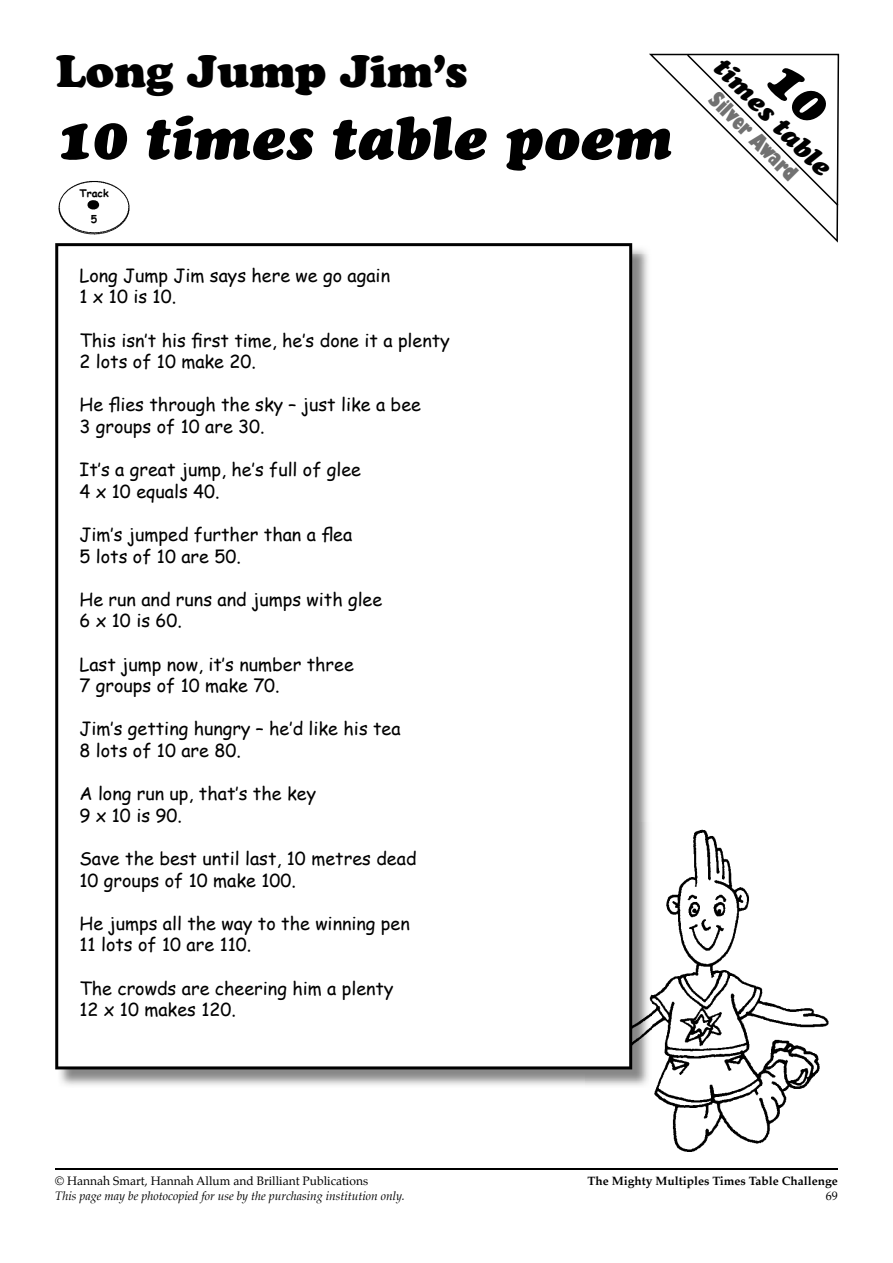
<style>
.page{position:relative;width:893px;height:1263px;background:#fff}
.page>*{position:absolute;margin:0;border:0;box-sizing:border-box;transform-origin:0 0}
.t1{font:italic 60px "Cooper Black Std";color:#000}
.t2{font:45px "Cooper Black Std";color:#000}
.t3{font:italic 27px "Cooper Black Std";color:#000}
.t4{font:800 condensed 21px "Gill Sans";color:#717171}
.t5{font:18px/21.6px "Comic Sans MS";color:#000}
.t6{font:italic 12px/14.4px "Palatino";color:#000}
.t7{font:700 12px/14.4px "Palatino";color:#000;text-align:right}
.t8{font:700 10.5px "Comic Sans MS";color:#000}
.s1{font-style:normal}
.s2{font-weight:400}
</style>
<div class="page">
<hr style="left:55px;top:1168px;width:783px;height:2px;background:#000">
<img style="left:651px;top:829px;width:178px;height:322px">
<img style="left:58px;top:246px;width:590px;height:839px">
<img style="left:585px;top:822px;width:66px;height:264px">
<svg style="left:55px;top:243px;width:577px;height:826px"></svg>
<img style="left:58px;top:181px;width:72px;height:53px">
<svg style="left:649px;top:54px;width:190px;height:189px"></svg>
<p class="t2" style="left:56px;top:55px;width:413px">Long Jump Jim’s</p>
<p class="t1" style="left:56px;top:116px;width:617px">10 times table poem</p>
<p class="t8" style="left:79px;top:186px;width:31px">Track</p>
<p class="t8" style="left:91px;top:211px;width:8px">5</p>
<p class="t5" style="left:79px;top:264px;width:312px">Long Jump Jim says here we go again<br>1 x 10 is 10.</p>
<p class="t5" style="left:79px;top:329px;width:372px">This isn‛t his first time, he‛s done it a plenty<br>2 lots of 10 make 20.</p>
<p class="t5" style="left:79px;top:393px;width:343px">He flies through the sky – just like a bee<br>3 groups of 10 are 30.</p>
<p class="t5" style="left:79px;top:458px;width:283px">It‛s a great jump, he‛s full of glee<br>4 x 10 equals 40.</p>
<p class="t5" style="left:79px;top:523px;width:274px">Jim‛s jumped further than a flea<br>5 lots of 10 are 50.</p>
<p class="t5" style="left:79px;top:588px;width:304px">He run and runs and jumps with glee<br>6 x 10 is 60.</p>
<p class="t5" style="left:79px;top:653px;width:276px">Last jump now, it‛s number three<br>7 groups of 10 make 70.</p>
<p class="t5" style="left:79px;top:717px;width:323px">Jim‛s getting hungry – he‛d like his tea<br>8 lots of 10 are 80.</p>
<p class="t5" style="left:79px;top:782px;width:238px">A long run up, that‛s the key<br>9 x 10 is 90.</p>
<p class="t5" style="left:80px;top:847px;width:338px">Save the best until last, 10 metres dead<br>10 groups of 10 make 100.</p>
<p class="t5" style="left:80px;top:912px;width:332px">He jumps all the way to the winning pen<br>11 lots of 10 are 110.</p>
<p class="t5" style="left:80px;top:977px;width:315px">The crowds are cheering him a plenty<br>12 x 10 makes 120.</p>
<p class="t3" style="left:725px;top:56px;width:155px;rotate:45deg">times table</p>
<p class="t4" style="left:722px;top:87px;width:116px;rotate:45deg">Silver Award</p>
<p class="t6" style="left:55px;top:1175px;width:351px"><span class="s1">© Hannah Smart, Hannah Allum and Brilliant Publications<br></span>This page may be photocopied for use by the purchasing institution only.</p>
<p class="t7" style="left:587px;top:1175px;width:252px">The Mighty Multiples Times Table Challenge<br><span class="s2">69</span></p>
</div>
